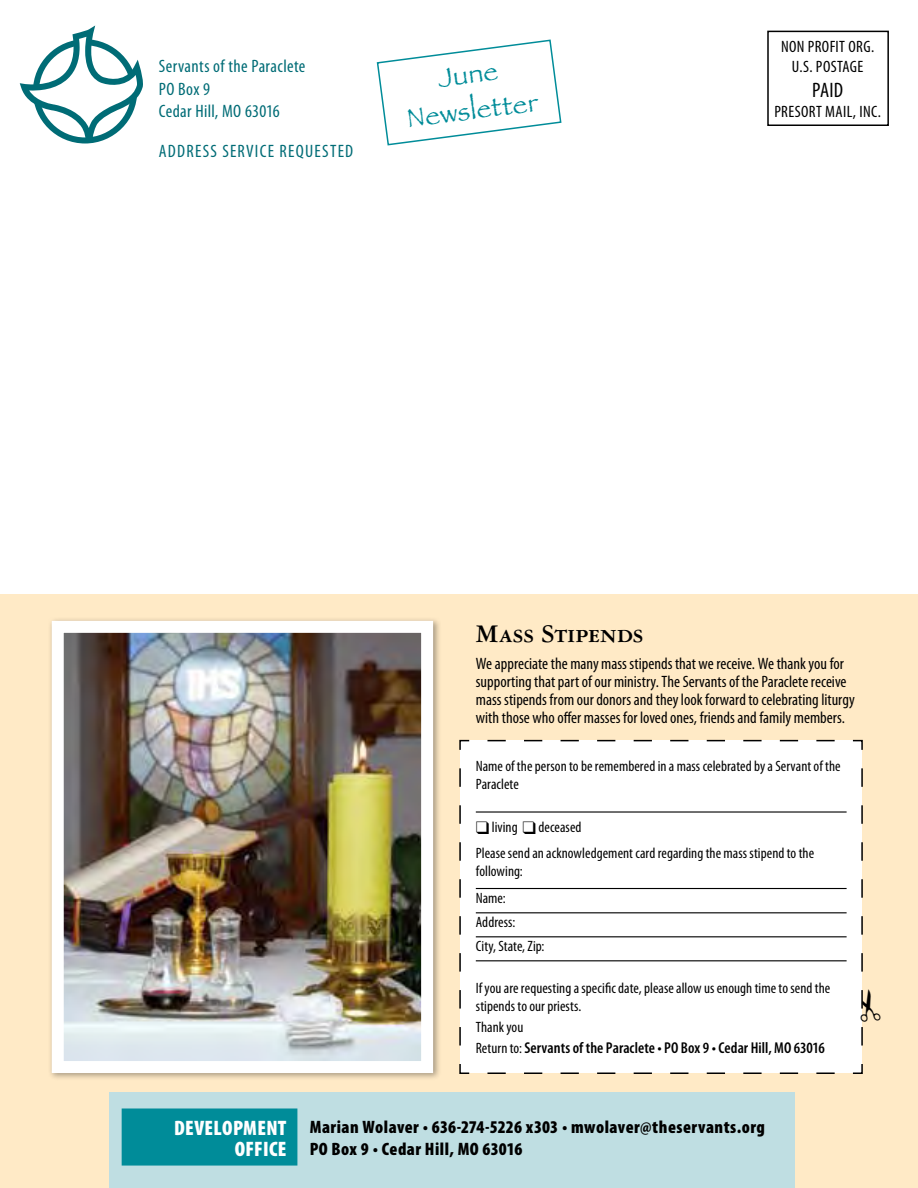
<style>
.page{position:relative;width:918px;height:1188px;background:#fff}
.page>*{position:absolute;margin:0;border:0;box-sizing:border-box;transform-origin:0 0}
.t1{font:27px/36px "Papyrus";color:#008c99;text-align:center}
.t2{font:27px "Garamond Three Bold SC";color:#000}
.t3{font:900 condensed 21px/21px "Myriad Pro";letter-spacing:.015em;color:#fff;text-align:right}
.t4{font:condensed 21px "Myriad Pro";color:#000}
.t5{font:900 condensed 18px/22.5px "Myriad Pro";letter-spacing:.025em;color:#000}
.t6{font:condensed 18px/22.5px "Myriad Pro";letter-spacing:.025em;color:#006c76}
.t7{font:condensed 18px "Myriad Pro";letter-spacing:.07em;color:#006c76}
.t8{font:condensed 16.5px/18px "Myriad Pro";color:#000}
.t9{font:condensed 16.5px/19.8px "Myriad Pro";letter-spacing:.02em;color:#000;text-align:center}
.t10{font:condensed 16.5px "Myriad Pro";letter-spacing:.025em;color:#000}
.t11{font:600 condensed 15.75px "Myriad Pro";letter-spacing:.005em;color:#000}
.t12{font:condensed 15px/18px "Myriad Pro";letter-spacing:.005em;color:#000}
.s1{font-weight:400;font-size:15px}
</style>
<div class="page">
<div style="left:0;top:594px;width:918px;height:594px;background:#ffeac6"></div>
<div style="left:110px;top:1092px;width:685px;height:96px;background:#bfdee2"></div>
<div style="left:459px;top:739px;width:404px;height:335px;background:#fff"></div>
<div style="left:767px;top:31px;width:122px;height:95px;border:2px solid #000"></div>
<svg style="left:20px;top:26px;width:123px;height:118px"></svg>
<svg style="left:376px;top:39px;width:186px;height:107px"></svg>
<div style="left:48px;top:617px;width:393px;height:464px;background:#000;opacity:.35"></div>
<img style="left:65px;top:634px;width:355px;height:426px">
<div style="left:52px;top:621px;width:381px;height:452px;border:12px solid #fff"></div>
<hr style="left:476px;top:811px;width:371px;height:2px;background:#000">
<hr style="left:476px;top:888px;width:371px;height:1px;background:#000">
<hr style="left:476px;top:912px;width:371px;height:1px;background:#000">
<hr style="left:476px;top:936px;width:371px;height:1px;background:#000">
<hr style="left:476px;top:960px;width:371px;height:1px;background:#000">
<div style="left:122px;top:1108px;width:175px;height:58px;background:#008c99;border:2px solid #008c99"></div>
<svg style="left:861px;top:759px;width:2px;height:287px"></svg>
<p class="t6" style="left:159px;top:55px;width:148px">Servants of the Paraclete<br>PO Box 9<br>Cedar Hill, MO 63016</p>
<p class="t7" style="left:159px;top:140px;width:196px">ADDRESS SERVICE REQUESTED</p>
<h1 class="t1" style="left:401px;top:64px;width:133px;rotate:-7deg">June<br>Newsletter</h1>
<p class="t9" style="left:781px;top:37px;width:95px">NON PROFIT ORG.<br>U.S. POSTAGE</p>
<h2 class="t4" style="left:812px;top:77px;width:33px">PAID</h2>
<p class="t10" style="left:774px;top:101px;width:108px">PRESORT MAIL, INC.</p>
<h1 class="t2" style="left:476px;top:619px;width:169px">Mass Stipends</h1>
<p class="t8" style="left:476px;top:655px;width:381px">We appreciate the many mass stipends that we receive. We thank you for supporting that part of our ministry. The Servants of the Paraclete receive mass stipends from our donors and they look forward to celebrating liturgy with those who offer masses for loved ones, friends and family members.</p>
<p class="t12" style="left:476px;top:756px;width:366px">Name of the person to be remembered in a mass celebrated by a Servant of the<br>Paraclete</p>
<p class="t12" style="left:476px;top:818px;width:107px">❑living ❑ deceased</p>
<p class="t12" style="left:476px;top:844px;width:340px">Please send an acknowledgement card regarding the mass stipend to the following:</p>
<p class="t12" style="left:476px;top:886px;width:70px;line-height:24px">Name:<br>Address:<br>City, State, Zip:</p>
<p class="t12" style="left:476px;top:979px;width:356px">If you are requesting a specific date, please allow us enough time to send the stipends to our priests.</p>
<p class="t12" style="left:476px;top:1018px;width:49px">Thank you</p>
<p class="t11" style="left:476px;top:1038px;width:351px"><span class="s1">Return to:</span> Servants of the Paraclete • PO Box 9 • Cedar Hill, MO 63016</p>
<h2 class="t3" style="left:174px;top:1117px;width:114px">DEVELOPMENT<br>OFFICE</h2>
<p class="t5" style="left:310px;top:1115px;width:457px">Marian Wolaver • 636-274-5226 x303 • mwolaver@theservants.org<br>PO Box 9 • Cedar Hill, MO 63016</p>
</div>
